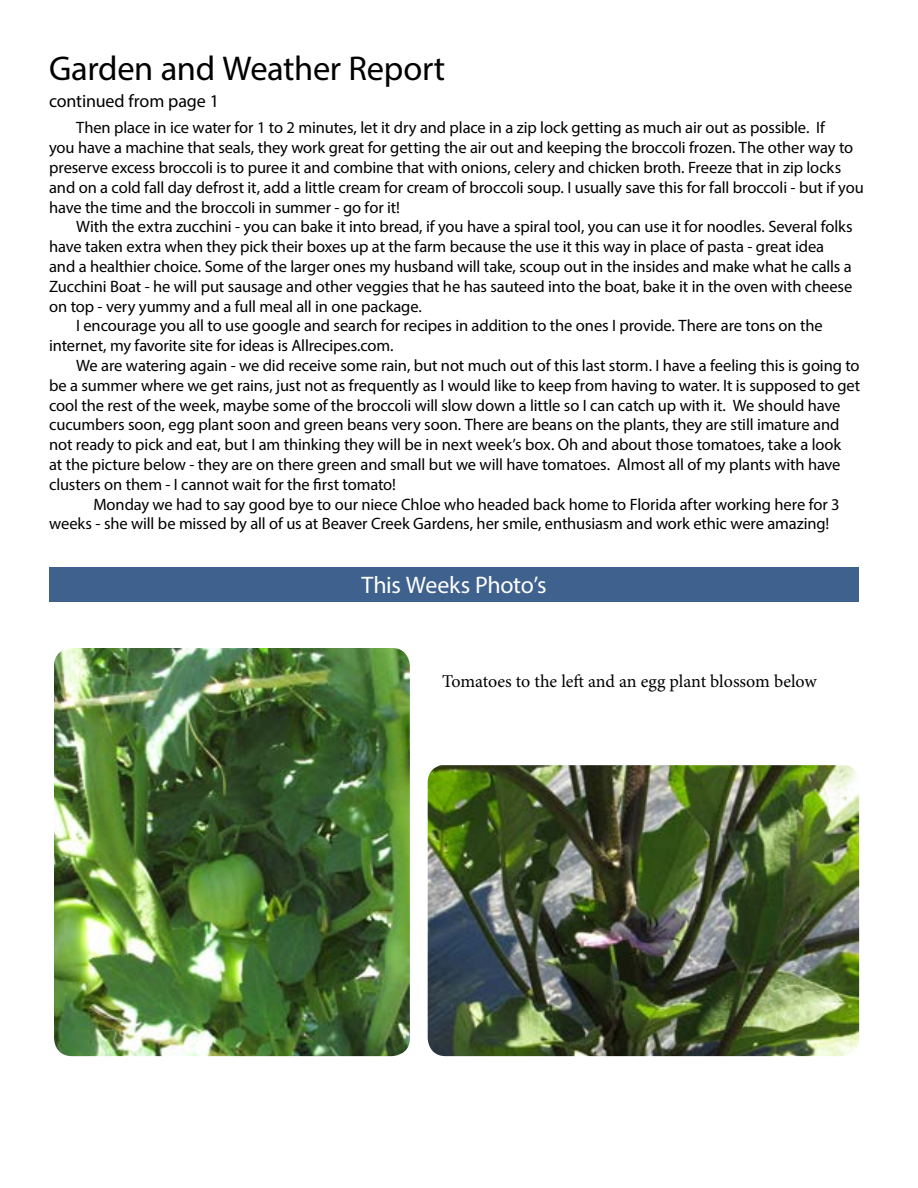
<style>
.page{position:relative;width:918px;height:1188px;background:#fff}
.page>*{position:absolute;margin:0;border:0;box-sizing:border-box;transform-origin:0 0}
.t1{font:34.5px "Myriad Pro";letter-spacing:-.01em;color:#000}
.t2{font:24px "Myriad Pro";letter-spacing:-.015em;color:#fff}
.t3{font:18px "Minion Pro";letter-spacing:-.005em;color:#000}
.t4{font:18px "Myriad Pro";letter-spacing:-.005em;color:#000}
.t5{font:16.5px/19.8px "Myriad Pro";letter-spacing:-.01em;color:#000}
</style>
<div class="page">
<img style="left:54px;top:648px;width:356px;height:408px">
<img style="left:428px;top:765px;width:431px;height:291px">
<div style="left:49px;top:567px;width:810px;height:35px;background:#3e618d"></div>
<h1 class="t1" style="left:49px;top:47px;width:398px">Garden and Weather Report</h1>
<p class="t4" style="left:49px;top:90px;width:171px">continued from page 1</p>
<p class="t5" style="left:49px;top:118px;width:816px;text-indent:27px">Then place in ice water for 1 to 2 minutes, let it dry and place in a zip lock getting as much air out as possible. If<br>you have a machine that seals, they work great for getting the air out and keeping the broccoli frozen. The other way to preserve excess broccoli is to puree it and combine that with onions, celery and chicken broth. Freeze that in zip locks and on a cold fall day defrost it, add a little cream for cream of broccoli soup. I usually save this for fall broccoli - but if you have the time and the broccoli in summer - go for it!</p>
<p class="t5" style="left:76px;top:217px;width:778px">With the extra zucchini - you can bake it into bread, if you have a spiral tool, you can use it for noodles. Several folks</p>
<p class="t5" style="left:49px;top:236px;width:776px">have taken extra when they pick their boxes up at the farm because the use it this way in place of pasta - great idea</p>
<p class="t5" style="left:49px;top:256px;width:804px">and a healthier choice. Some of the larger ones my husband will take, scoup out in the insides and make what he calls a</p>
<p class="t5" style="left:49px;top:276px;width:805px">Zucchini Boat - he will put sausage and other veggies that he has sauteed into the boat, bake it in the oven with cheese</p>
<p class="t5" style="left:49px;top:296px;width:374px">on top - very yummy and a full meal all in one package.</p>
<p class="t5" style="left:76px;top:316px;width:748px">I encourage you all to use google and search for recipes in addition to the ones I provide. There are tons on the</p>
<p class="t5" style="left:49px;top:335px;width:346px">internet, my favorite site for ideas is Allrecipes.com.</p>
<p class="t5" style="left:76px;top:355px;width:785px">We are watering again - we did receive some rain, but not much out of this last storm. I have a feeling this is going to</p>
<p class="t5" style="left:49px;top:375px;width:813px">be a summer where we get rains, just not as frequently as I would like to keep from having to water. It is supposed to get</p>
<p class="t5" style="left:49px;top:395px;width:793px">cool the rest of the week, maybe some of the broccoli will slow down a little so I can catch up with it. We should have</p>
<p class="t5" style="left:49px;top:415px;width:792px">cucumbers soon, egg plant soon and green beans very soon. There are beans on the plants, they are still imature and</p>
<p class="t5" style="left:49px;top:434px;width:794px">not ready to pick and eat, but I am thinking they will be in next week’s box. Oh and about those tomatoes, take a look</p>
<p class="t5" style="left:49px;top:454px;width:793px">at the picture below - they are on there green and small but we will have tomatoes. Almost all of my plants with have</p>
<p class="t5" style="left:49px;top:474px;width:348px">clusters on them - I cannot wait for the first tomato!</p>
<p class="t5" style="left:93px;top:494px;width:748px">Monday we had to say good bye to our niece Chloe who headed back home to Florida after working here for 3</p>
<p class="t5" style="left:49px;top:514px;width:782px">weeks - she will be missed by all of us at Beaver Creek Gardens, her smile, enthusiasm and work ethic were amazing!</p>
<h2 class="t2" style="left:362px;top:570px;width:187px">This Weeks Photo’s</h2>
<p class="t3" style="left:442px;top:669px;width:376px">Tomatoes to the left and an egg plant blossom below</p>
</div>
